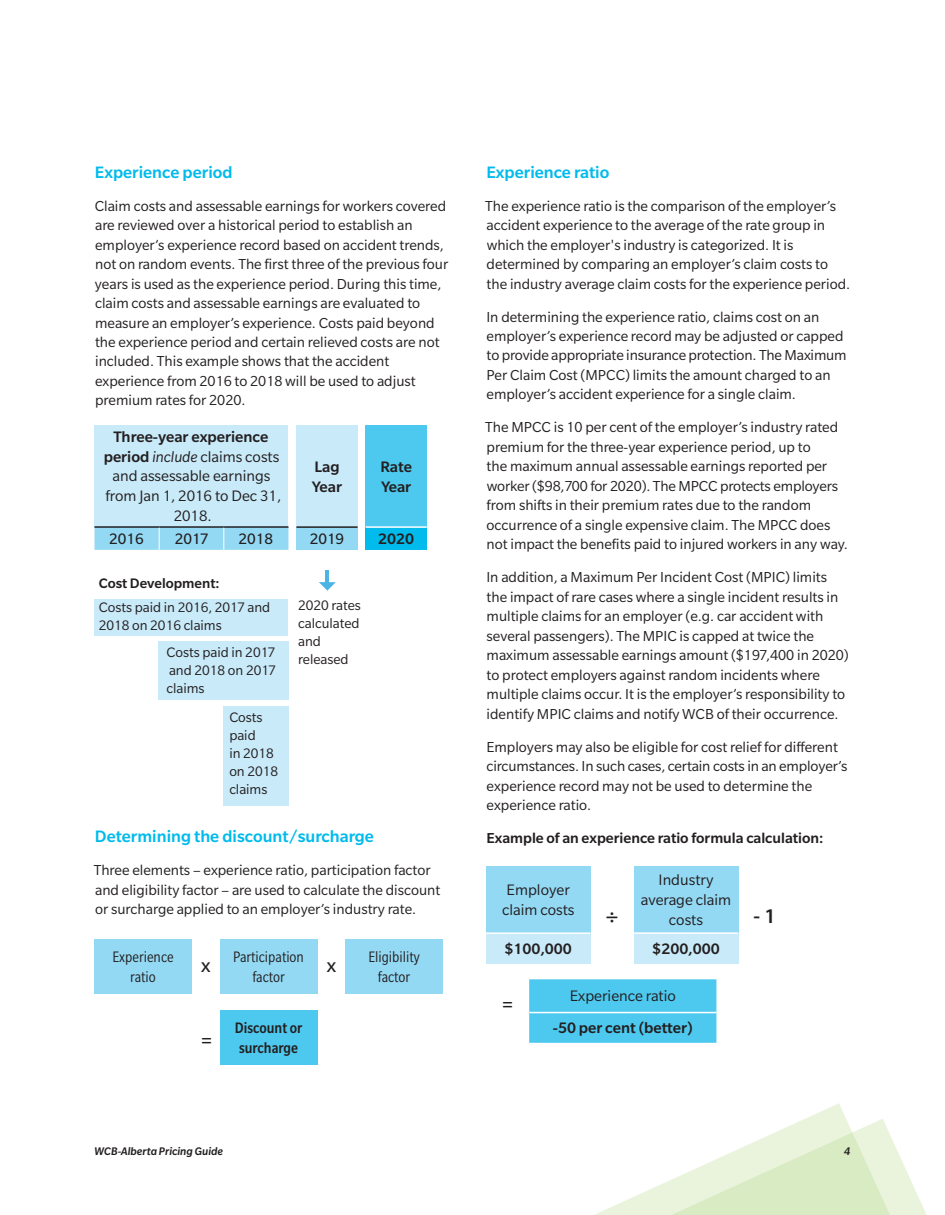
<style>
.page{position:relative;width:945px;height:1215px;background:#fff}
.page>*{position:absolute;margin:0;border:0;box-sizing:border-box;transform-origin:0 0}
.t1{font:21px "Slate Std";color:#231f20}
.t2{font:600 21px "Myriad Pro";color:#231f20}
.t3{font:500 18px "Slate Std";color:#00bbec}
.t4{font:16.5px/19.8px "Slate Std";color:#231f20;text-align:center}
.t5{font:500 16.5px/19.8px "Slate Std";color:#231f20}
.t6{font:condensed 16.5px/19.8px "Slate Std";color:#231f20;text-align:center}
.t7{font:500 condensed 16.5px/19.8px "Slate Std";color:#231f20}
.t8{font:16.5px "Slate Std";color:#231f20}
.t9{font:15.75px/19.5px "Slate Std";color:#231f20}
.t10{font:500 15.75px "Slate Std";color:#231f20}
.t11{font:15px/18px "Slate Std";color:#231f20}
.t12{font:500 15px "Slate Std";color:#231f20}
.t13{font:italic 500 12px "Slate Std";color:#231f20}
.s1{font-weight:500}
.s2{font-style:italic}
</style>
<div class="page">
<svg style="left:594px;top:1103px;width:333px;height:112px"></svg>
<div style="left:94px;top:425px;width:194px;height:102px;background:#c9eaf9"></div>
<hr style="left:94px;top:526px;width:65px;height:2px;background:#231f20">
<hr style="left:159px;top:526px;width:65px;height:2px;background:#231f20">
<hr style="left:224px;top:526px;width:64px;height:2px;background:#231f20">
<svg style="left:94px;top:527px;width:194px;height:23px;background:#91d3ed"></svg>
<div style="left:94px;top:939px;width:98px;height:55px;background:#93d9f4"></div>
<div style="left:220px;top:1010px;width:97px;height:55px;background:#4dc9f0"></div>
<div style="left:220px;top:939px;width:97px;height:55px;background:#93d9f4"></div>
<div style="left:346px;top:939px;width:97px;height:55px;background:#93d9f4"></div>
<div style="left:486px;top:866px;width:105px;height:67px;background:#93d9f4"></div>
<div style="left:486px;top:933px;width:105px;height:30px;background:#c9eaf9"></div>
<hr style="left:486px;top:932px;width:105px;height:2px;background:#fff">
<div style="left:529px;top:979px;width:187px;height:64px;background:#4dc9f0"></div>
<hr style="left:529px;top:1012px;width:187px;height:1px;background:#fff">
<div style="left:634px;top:866px;width:104px;height:67px;background:#93d9f4"></div>
<div style="left:634px;top:933px;width:104px;height:30px;background:#c9eaf9"></div>
<hr style="left:634px;top:932px;width:104px;height:2px;background:#fff">
<div style="left:94px;top:599px;width:194px;height:37px;background:#c9eaf9"></div>
<div style="left:158px;top:642px;width:130px;height:58px;background:#c9eaf9"></div>
<div style="left:223px;top:706px;width:65px;height:99px;background:#c9eaf9"></div>
<div style="left:296px;top:426px;width:62px;height:101px;background:#c9eaf9"></div>
<div style="left:296px;top:527px;width:62px;height:23px;background:#93d9f4"></div>
<hr style="left:296px;top:526px;width:62px;height:2px;background:#231f20">
<div style="left:366px;top:426px;width:61px;height:101px;background:#4dc9f0"></div>
<div style="left:366px;top:527px;width:61px;height:23px;background:#00bbec"></div>
<hr style="left:366px;top:526px;width:61px;height:2px;background:#fff">
<hr style="left:325px;top:570px;width:4px;height:14px;background:#4cb4e5">
<svg style="left:319px;top:582px;width:17px;height:9px"></svg>
<p class="t3" style="left:95px;top:162px;width:139px">Experience period</p>
<p class="t9" style="left:95px;top:196px;width:355px">Claim costs and assessable earnings for workers covered are reviewed over a historical period to establish an employer’s experience record based on accident trends, not on random events. The first three of the previous four years is used as the experience period. During this time, claim costs and assessable earnings are evaluated to measure an employer’s experience. Costs paid beyond the experience period and certain relieved costs are not included. This example shows that the accident experience from 2016 to 2018 will be used to adjust premium rates for 2020.</p>
<p class="t4" style="left:104px;top:427px;width:179px"><span class="s1">Three-year experience period</span> <span class="s2">include</span> claims costs and assessable earnings from Jan 1, 2016 to Dec 31,<br>2018.</p>
<p class="t8" style="left:109px;top:530px;width:36px">2016</p>
<p class="t8" style="left:175px;top:530px;width:35px">2017</p>
<p class="t8" style="left:239px;top:530px;width:36px">2018</p>
<p class="t5" style="left:312px;top:457px;width:32px">Lag<br>Year</p>
<p class="t5" style="left:380px;top:457px;width:33px">Rate<br>Year</p>
<p class="t8" style="left:310px;top:530px;width:36px">2019</p>
<p class="t5" style="left:378px;top:529px;width:38px">2020</p>
<p class="t12" style="left:99px;top:575px;width:122px">Cost Development:</p>
<p class="t11" style="left:99px;top:599px;width:173px">Costs paid in 2016, 2017 and<br>2018 on 2016 claims</p>
<p class="t11" style="left:166px;top:643px;width:111px;text-align:justify">Costs paid in 2017 and 2018 on 2017 claims</p>
<p class="t11" style="left:229px;top:709px;width:50px">Costs paid<br>in 2018 on 2018 claims</p>
<p class="t11" style="left:298px;top:597px;width:64px">2020 rates calculated and released</p>
<p class="t3" style="left:95px;top:827px;width:280px">Determining the discount/surcharge</p>
<p class="t9" style="left:94px;top:860px;width:348px">Three elements – experience ratio, participation factor and eligibility factor – are used to calculate the discount or surcharge applied to an employer’s industry rate.</p>
<p class="t6" style="left:113px;top:947px;width:63px">Experience ratio</p>
<h1 class="t1" style="left:201px;top:954px;width:11px">x</h1>
<h1 class="t1" style="left:201px;top:1029px;width:12px">=</h1>
<p class="t6" style="left:233px;top:947px;width:72px">Participation factor</p>
<p class="t6" style="left:368px;top:947px;width:53px">Eligibility factor</p>
<h1 class="t1" style="left:327px;top:954px;width:11px">x</h1>
<p class="t7" style="left:235px;top:1017px;width:69px">Discount or surcharge</p>
<p class="t3" style="left:486px;top:162px;width:124px">Experience ratio</p>
<p class="t9" style="left:485px;top:196px;width:366px">The experience ratio is the comparison of the employer’s accident experience to the average of the rate group in which the employer's industry is categorized. It is determined by comparing an employer’s claim costs to the industry average claim costs for the experience period.</p>
<p class="t9" style="left:486px;top:307px;width:362px">In determining the experience ratio, claims cost on an employer’s experience record may be adjusted or capped to provide appropriate insurance protection. The Maximum Per Claim Cost (MPCC) limits the amount charged to an employer’s accident experience for a single claim.</p>
<p class="t9" style="left:485px;top:418px;width:364px">The MPCC is 10 per cent of the employer’s industry rated premium for the three-year experience period, up to<br>the maximum annual assessable earnings reported per worker ($98,700 for 2020). The MPCC protects employers from shifts in their premium rates due to the random occurrence of a single expensive claim. The MPCC does not impact the benefits paid to injured workers in any way.</p>
<p class="t9" style="left:486px;top:568px;width:364px">In addition, a Maximum Per Incident Cost (MPIC) limits the impact of rare cases where a single incident results in multiple claims for an employer (e.g. car accident with several passengers). The MPIC is capped at twice the maximum assessable earnings amount ($197,400 in 2020) to protect employers against random incidents where multiple claims occur. It is the employer’s responsibility to identify MPIC claims and notify WCB of their occurrence.</p>
<p class="t9" style="left:486px;top:737px;width:362px">Employers may also be eligible for cost relief for different circumstances. In such cases, certain costs in an employer’s experience record may not be used to determine the experience ratio.</p>
<p class="t10" style="left:487px;top:830px;width:338px">Example of an experience ratio formula calculation:</p>
<p class="t4" style="left:641px;top:870px;width:92px">Industry average claim costs</p>
<p class="t5" style="left:652px;top:938px;width:69px">$200,000</p>
<p class="t4" style="left:502px;top:880px;width:74px;text-align:left">Employer claim costs</p>
<p class="t5" style="left:505px;top:938px;width:69px">$100,000</p>
<p class="t4" style="left:570px;top:986px;width:108px">Experience ratio</p>
<p class="t5" style="left:553px;top:1018px;width:142px">-50 per cent (better)</p>
<h1 class="t2" style="left:606px;top:903px;width:14px">÷</h1>
<h1 class="t2" style="left:754px;top:903px;width:24px">- 1</h1>
<h1 class="t1" style="left:502px;top:993px;width:12px">=</h1>
<p class="t13" style="left:94px;top:1145px;width:130px">WCB-Alberta Pricing Guide</p>
<p class="t13" style="left:844px;top:1145px;width:8px">4</p>
</div>
